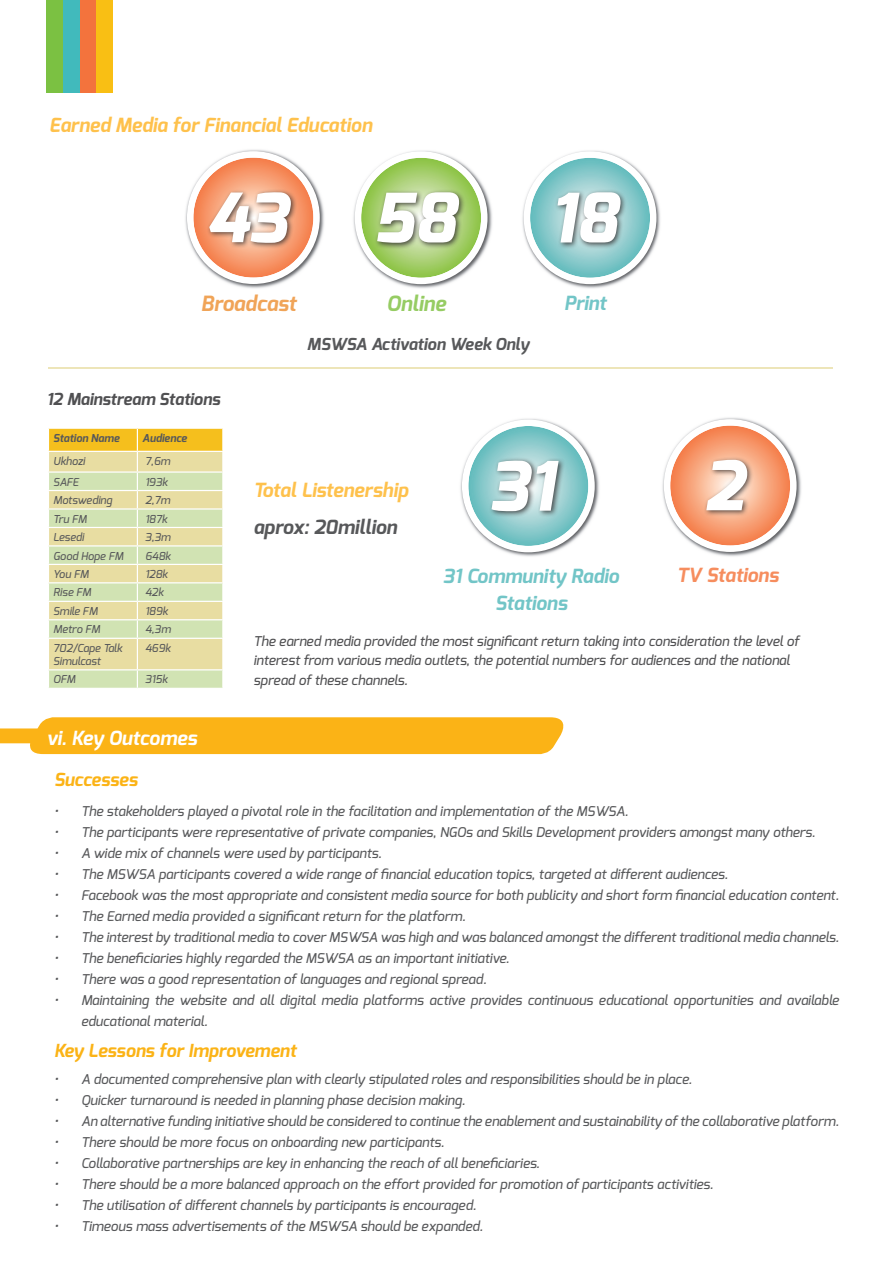
<style>
.page{position:relative;width:893px;height:1263px;background:#fff}
.page>*{position:absolute;margin:0;border:0;box-sizing:border-box;transform-origin:0 0}
.t1{font:italic 800 68.1px "Exo";color:#fff}
.t2{font:italic 700 21px "Exo";letter-spacing:-.005em;color:#f0a458}
.t3{font:italic 700 21px "Exo";color:#96cc63}
.t4{font:italic 700 19.5px "Exo";color:#fec14c}
.t5{font:italic 700 19.5px/27px "Exo";color:#72c5c7;text-align:center}
.t6{font:italic 700 19.5px "Exo";color:#57585a}
.t7{font:italic 700 19.5px "Exo";color:#fff}
.t8{font:italic 700 19.5px "Exo";color:#f68d5e}
.t9{font:italic 700 18px "Exo";color:#fbb316}
.t10{font:italic 700 16.5px "Exo";color:#57585a}
.t11{font:italic 700 16.5px "Exo";color:#505052}
.t12{font:italic 500 13.5px/21px "Exo";color:#57585a}
.t13{font:italic 500 13.5px/19.5px "Exo";color:#505052}
.t14{font:italic 500 10.95px/13px "Exo";color:#57585a}
.t15{font:italic 700 10.95px "Exo";color:#57585a}
</style>
<div class="page">
<svg style="left:0;top:717px;width:564px;height:37px;background:#fbb723"></svg>
<div style="left:96px;top:0;width:16px;height:93px;background:#f9bf14"></div>
<div style="left:80px;top:0;width:16px;height:93px;background:#f3733d"></div>
<div style="left:63px;top:0;width:17px;height:93px;background:#41babc"></div>
<div style="left:47px;top:0;width:16px;height:93px;background:#7bc142"></div>
<svg style="left:48px;top:428px;width:175px;height:260px;background:#e1dfa4"></svg>
<img style="left:460px;top:418px;width:139px;height:139px">
<div style="left:462px;top:420px;width:133px;height:132px;background:#fff;border-radius:50%"></div>
<svg style="left:468px;top:426px;width:120px;height:120px;background:#7fc6c7"></svg>
<div style="left:489px;top:457px;width:76px;height:61px;background:#231f20;opacity:.75"></div>
<img style="left:662px;top:417px;width:139px;height:140px">
<div style="left:664px;top:419px;width:133px;height:133px;background:#fff;border-radius:50%"></div>
<svg style="left:670px;top:426px;width:120px;height:119px;background:#f6976a"></svg>
<div style="left:703px;top:456px;width:51px;height:61px;background:#231f20;opacity:.75"></div>
<img style="left:185px;top:149px;width:139px;height:140px">
<div style="left:187px;top:151px;width:133px;height:133px;background:#fff;border-radius:50%"></div>
<svg style="left:193px;top:158px;width:120px;height:120px;background:#f69264"></svg>
<div style="left:206px;top:188px;width:92px;height:61px;background:#231f20;opacity:.75"></div>
<img style="left:353px;top:150px;width:139px;height:139px">
<div style="left:355px;top:151px;width:132px;height:133px;background:#fff;border-radius:50%"></div>
<svg style="left:361px;top:158px;width:120px;height:120px;background:#9ecb62"></svg>
<div style="left:374px;top:189px;width:92px;height:61px;background:#231f20;opacity:.75"></div>
<img style="left:522px;top:150px;width:138px;height:139px">
<div style="left:524px;top:151px;width:132px;height:133px;background:#fff;border-radius:50%"></div>
<svg style="left:530px;top:158px;width:120px;height:120px;background:#80c6c7"></svg>
<div style="left:554px;top:189px;width:73px;height:60px;background:#231f20;opacity:.75"></div>
<hr style="left:48px;top:367px;width:785px;height:2px;background:#e8dda2">
<h3 class="t4" style="left:49px;top:116px;width:324px">Earned Media for Financial Education</h3>
<h1 class="t1" style="left:206px;top:179px;width:84px">43</h1>
<h1 class="t1" style="left:373px;top:179px;width:84px">58</h1>
<h2 class="t2" style="left:201px;top:294px;width:97px">Broadcast</h2>
<h2 class="t3" style="left:387px;top:294px;width:61px">Online</h2>
<p class="t10" style="left:307px;top:336px;width:224px">MSWSA Activation Week Only</p>
<h1 class="t1" style="left:550px;top:179px;width:69px">18</h1>
<h3 class="t5" style="left:564px;top:291px;width:44px">Print</h3>
<p class="t11" style="left:47px;top:391px;width:175px">12 Mainstream Stations</p>
<p class="t15" style="left:53px;top:433px;width:68px">Station Name</p>
<p class="t15" style="left:142px;top:433px;width:46px">Audience</p>
<p class="t14" style="left:53px;top:455px;width:33px">Ukhozi</p>
<p class="t14" style="left:145px;top:455px;width:27px">7,6m</p>
<p class="t14" style="left:53px;top:476px;width:27px">SAFE</p>
<p class="t14" style="left:145px;top:476px;width:24px">193k</p>
<p class="t14" style="left:53px;top:494px;width:60px">Motsweding</p>
<p class="t14" style="left:145px;top:494px;width:27px">2,7m</p>
<p class="t14" style="left:53px;top:513px;width:35px">Tru FM</p>
<p class="t14" style="left:145px;top:513px;width:24px">187k</p>
<p class="t14" style="left:53px;top:531px;width:32px">Lesedi</p>
<p class="t14" style="left:145px;top:531px;width:27px">3,3m</p>
<p class="t14" style="left:53px;top:550px;width:72px">Good Hope FM</p>
<p class="t14" style="left:145px;top:550px;width:27px">648k</p>
<p class="t14" style="left:53px;top:568px;width:37px">You FM</p>
<p class="t14" style="left:145px;top:568px;width:24px">128k</p>
<p class="t14" style="left:53px;top:587px;width:39px">Rise FM</p>
<p class="t14" style="left:145px;top:587px;width:20px">42k</p>
<p class="t14" style="left:53px;top:605px;width:46px">Smile FM</p>
<p class="t14" style="left:145px;top:605px;width:25px">189k</p>
<p class="t14" style="left:53px;top:624px;width:48px">Metro FM</p>
<p class="t14" style="left:145px;top:624px;width:27px">4,3m</p>
<p class="t14" style="left:53px;top:642px;width:70px">702/Cape Talk<br>Simulcast</p>
<p class="t14" style="left:145px;top:642px;width:27px">469k</p>
<p class="t14" style="left:53px;top:674px;width:23px">OFM</p>
<p class="t14" style="left:145px;top:674px;width:24px">315k</p>
<h3 class="t7" style="left:47px;top:729px;width:152px">vi. Key Outcomes</h3>
<h3 class="t9" style="left:54px;top:771px;width:85px">Successes</h3>
<h3 class="t4" style="left:253px;top:481px;width:156px">Total Listenership</h3>
<h3 class="t6" style="left:253px;top:518px;width:145px">aprox: 20million</h3>
<h1 class="t1" style="left:490px;top:447px;width:66px">31</h1>
<h3 class="t5" style="left:443px;top:564px;width:177px">31 Community Radio<br>Stations</h3>
<h1 class="t1" style="left:704px;top:447px;width:41px">2</h1>
<h3 class="t8" style="left:677px;top:566px;width:103px">TV Stations</h3>
<p class="t13" style="left:253px;top:632px;width:547px">The earned media provided the most significant return taking into consideration the level of interest from various media outlets, the potential numbers for audiences and the national spread of these channels.</p>
<p class="t12" style="left:54px;top:802px;width:576px">• The stakeholders played a pivotal role in the facilitation and implementation of the MSWSA.</p>
<p class="t12" style="left:54px;top:823px;width:763px">• The participants were representative of private companies, NGOs and Skills Development providers amongst many others.</p>
<p class="t12" style="left:54px;top:844px;width:329px">• A wide mix of channels were used by participants.</p>
<p class="t12" style="left:54px;top:865px;width:675px">• The MSWSA participants covered a wide range of financial education topics, targeted at different audiences.</p>
<p class="t12" style="left:54px;top:886px;width:786px">• Facebook was the most appropriate and consistent media source for both publicity and short form financial education content.</p>
<p class="t12" style="left:54px;top:907px;width:413px">• The Earned media provided a significant return for the platform.</p>
<p class="t12" style="left:54px;top:928px;width:786px">• The interest by traditional media to cover MSWSA was high and was balanced amongst the different traditional media channels.</p>
<p class="t12" style="left:54px;top:949px;width:457px">• The beneficiaries highly regarded the MSWSA as an important initiative.</p>
<p class="t12" style="left:54px;top:970px;width:434px">• There was a good representation of languages and regional spread.</p>
<p class="t12" style="left:81px;top:991px;width:759px;text-indent:-27px">• Maintaining the website and all digital media platforms active provides continuous educational opportunities and available educational material.</p>
<h3 class="t9" style="left:54px;top:1042px;width:244px">Key Lessons for Improvement</h3>
<p class="t12" style="left:54px;top:1069px;width:639px">• A documented comprehensive plan with clearly stipulated roles and responsibilities should be in place.</p>
<p class="t12" style="left:54px;top:1090px;width:413px">• Quicker turnaround is needed in planning phase decision making.</p>
<p class="t12" style="left:54px;top:1111px;width:786px">• An alternative funding initiative should be considered to continue the enablement and sustainability of the collaborative platform.</p>
<p class="t12" style="left:54px;top:1132px;width:392px">• There should be more focus on onboarding new participants.</p>
<p class="t12" style="left:54px;top:1153px;width:487px">• Collaborative partnerships are key in enhancing the reach of all beneficiaries.</p>
<p class="t12" style="left:54px;top:1174px;width:661px">• There should be a more balanced approach on the effort provided for promotion of participants activities.</p>
<p class="t12" style="left:54px;top:1195px;width:424px">• The utilisation of different channels by participants is encouraged.</p>
<p class="t12" style="left:54px;top:1216px;width:431px">• Timeous mass advertisements of the MSWSA should be expanded.</p>
</div>
